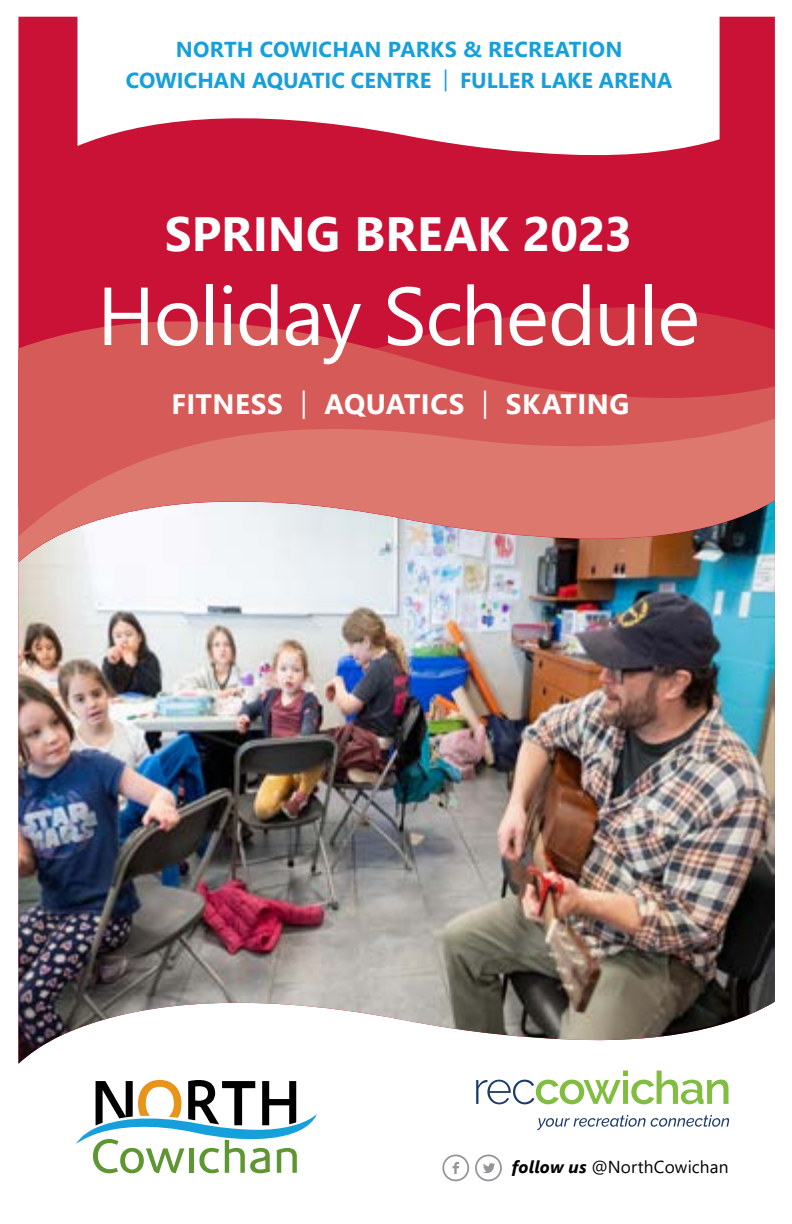
<style>
.page{position:relative;width:792px;height:1224px;background:#fff}
.page>*{position:absolute;margin:0;border:0;box-sizing:border-box;transform-origin:0 0}
.t1{font:82px "Segoe UI";letter-spacing:-.02em;color:#fff}
.t2{font:700 48px "Segoe UI";color:#fff}
.t3{font:700 28px "Segoe UI";letter-spacing:.015em;color:#fff}
.t4{font:700 21.6px "Segoe UI";letter-spacing:.005em;color:#16a0db}
.t5{font:17.2px "Segoe UI";letter-spacing:.01em;color:#000}
.s1{font-weight:400}
.s2{font-weight:700;font-style:italic}
</style>
<div class="page">
<div style="left:18px;top:17px;width:757px;height:278px;background:#ca1236"></div>
<img style="left:18px;top:562px;width:757px;height:502px">
<div style="left:18px;top:295px;width:757px;height:12px;background:#ca1236"></div>
<svg style="left:18px;top:307px;width:757px;height:99px;background:#d14049"></svg>
<svg style="left:18px;top:406px;width:757px;height:156px;background:#d5847f"></svg>
<svg style="left:77px;top:16px;width:643px;height:141px"></svg>
<svg style="left:537px;top:1115px;width:192px;height:15px"></svg>
<svg style="left:476px;top:1071px;width:252px;height:33px"></svg>
<svg style="left:442px;top:1154px;width:27px;height:27px"></svg>
<svg style="left:475px;top:1155px;width:27px;height:26px"></svg>
<svg style="left:76px;top:1080px;width:241px;height:93px"></svg>
<p class="t4" style="left:176px;top:29px;width:448px">NORTH COWICHAN PARKS &amp; RECREATION</p>
<p class="t4" style="left:126px;top:60px;width:548px">COWICHAN AQUATIC CENTRE <span class="s1">|</span> FULLER LAKE ARENA</p>
<h2 class="t2" style="left:165px;top:189px;width:469px">SPRING BREAK 2023</h2>
<h1 class="t1" style="left:97px;top:239px;width:605px">Holiday Schedule</h1>
<p class="t3" style="left:171px;top:377px;width:459px">FITNESS <span class="s1">|</span> AQUATICS <span class="s1">|</span> SKATING</p>
<p class="t5" style="left:512px;top:1151px;width:218px"><span class="s2">follow us</span> @NorthCowichan</p>
</div>
